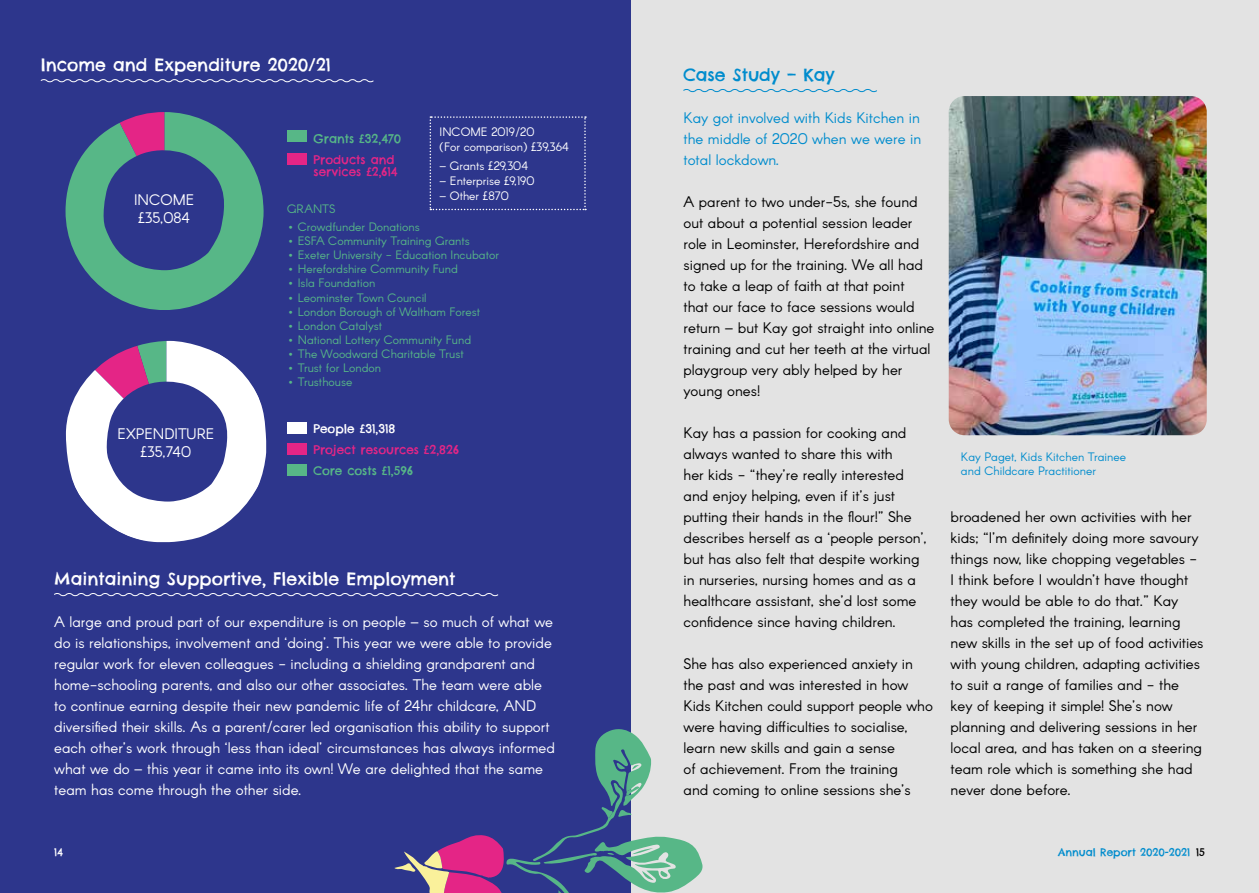
<style>
.page{position:relative;width:1259px;height:893px;background:#fff}
.page>*{position:absolute;margin:0;border:0;box-sizing:border-box;transform-origin:0 0}
.t1{font:17.25px "Chelsea Market";color:#fff}
.t2{font:17.25px "Chelsea Market";color:#008ccd}
.t3{font:15px/21px "Arcon";color:#000}
.t4{font:15px/21px "Arcon";color:#fff}
.t5{font:15px/21px "Arcon";color:#008ccd;text-align:justify}
.t6{font:12px "Arcon";color:#57b787}
.t7{font:12px/15px "Arcon";color:#fff}
.t8{font:12px/14.4px "Arcon";color:#008ccd}
.t9{font:12px/12px "Chelsea Market";color:#e42586}
.t10{font:12px "Chelsea Market";color:#57b787}
.t11{font:12px "Chelsea Market";color:#fff}
.t12{font:10.5px "Chelsea Market";color:#008ccd}
.t13{font:10.5px "Chelsea Market";color:#fff}
.t14{font:10.5px "Chelsea Market";color:#000}
</style>
<div class="page">
<div style="left:630px;top:0;width:629px;height:893px;background:#e3e3e3"></div>
<div style="left:0;top:0;width:630px;height:893px;background:#2d368c"></div>
<svg style="left:40px;top:79px;width:334px;height:4px"></svg>
<div style="left:287px;top:465px;width:20px;height:11px;background:#57b787"></div>
<div style="left:287px;top:443px;width:20px;height:12px;background:#e42586"></div>
<div style="left:287px;top:422px;width:20px;height:12px;background:#fff"></div>
<div style="left:287px;top:153px;width:20px;height:11px;background:#e42586"></div>
<div style="left:287px;top:130px;width:20px;height:12px;background:#57b787"></div>
<svg style="left:394px;top:728px;width:309px;height:165px"></svg>
<svg style="left:66px;top:112px;width:198px;height:198px"></svg>
<svg style="left:66px;top:341px;width:200px;height:201px"></svg>
<svg style="left:683px;top:89px;width:194px;height:4px"></svg>
<img style="left:948px;top:96px;width:258px;height:339px">
<svg style="left:429px;top:116px;width:157px;height:94px"></svg>
<svg style="left:54px;top:593px;width:445px;height:4px"></svg>
<p class="t1" style="left:41px;top:53px;width:291px">Income and Expenditure 2020/21</p>
<p class="t4" style="left:134px;top:192px;width:62px;line-height:18px">INCOME £35,084</p>
<p class="t4" style="left:118px;top:426px;width:98px;line-height:18px;text-align:center">EXPENDITURE £35,740</p>
<p class="t7" style="left:439px;top:125px;width:131px">INCOME 2019/20<br>(For comparison) £39,364</p>
<p class="t7" style="left:439px;top:159px;width:90px">– Grants £29,304</p>
<p class="t7" style="left:439px;top:174px;width:96px">– Enterprise £9,190</p>
<p class="t7" style="left:439px;top:189px;width:71px">– Other £870</p>
<p class="t10" style="left:314px;top:130px;width:89px">Grants £32,470</p>
<p class="t9" style="left:314px;top:153px;width:86px">Products and services £2,614</p>
<p class="t6" style="left:287px;top:201px;width:50px">GRANTS</p>
<p class="t6" style="left:287px;top:219px;width:134px">• Crowdfunder Donations</p>
<p class="t6" style="left:287px;top:233px;width:184px">• ESFA Community Training Grants</p>
<p class="t6" style="left:287px;top:247px;width:213px">• Exeter University - Education Incubator</p>
<p class="t6" style="left:287px;top:262px;width:172px">• Herefordshire Community Fund</p>
<p class="t6" style="left:287px;top:276px;width:90px">• Isla Foundation</p>
<p class="t6" style="left:287px;top:290px;width:141px">• Leominster Town Council</p>
<p class="t6" style="left:287px;top:304px;width:195px">• London Borough of Waltham Forest</p>
<p class="t6" style="left:287px;top:318px;width:97px">• London Catalyst</p>
<p class="t6" style="left:287px;top:332px;width:186px">• National Lottery Community Fund</p>
<p class="t6" style="left:287px;top:346px;width:178px">• The Woodward Charitable Trust</p>
<p class="t6" style="left:287px;top:360px;width:96px">• Trust for London</p>
<p class="t6" style="left:287px;top:375px;width:67px">• Trusthouse</p>
<p class="t11" style="left:313px;top:421px;width:84px">People £31,318</p>
<p class="t9" style="left:313px;top:444px;width:147px">Project resources £2,826</p>
<p class="t10" style="left:313px;top:463px;width:101px">Core costs £1,596</p>
<p class="t1" style="left:54px;top:567px;width:403px">Maintaining Supportive, Flexible Employment</p>
<p class="t4" style="left:54px;top:612px;width:502px">A large and proud part of our expenditure is on people – so much of what we do is relationships, involvement and ‘doing’. This year we were able to provide regular work for eleven colleagues - including a shielding grandparent and home-schooling parents, and also our other associates. The team were able to continue earning despite their new pandemic life of 24hr childcare, AND diversified their skills. As a parent/carer led organisation this ability to support each other’s work through ‘less than ideal’ circumstances has always informed what we do – this year it came into its own! We are delighted that the same team has come through the other side.</p>
<p class="t2" style="left:683px;top:63px;width:152px">Case Study – Kay</p>
<p class="t5" style="left:683px;top:108px;width:239px">Kay got involved with Kids Kitchen in the middle of 2020 when we were in total lockdown.</p>
<p class="t3" style="left:683px;top:192px;width:252px">A parent to two under-5s, she found out about a potential session leader role in Leominster, Herefordshire and signed up for the training. We all had to take a leap of faith at that point<br>that our face to face sessions would return – but Kay got straight into online training and cut her teeth at the virtual playgroup very ably helped by her young ones!</p>
<p class="t3" style="left:683px;top:423px;width:245px">Kay has a passion for cooking and always wanted to share this with<br>her kids - “they’re really interested and enjoy helping, even if it’s just putting their hands in the flour!” She describes herself as a ‘people person’, but has also felt that despite working in nurseries, nursing homes and as a healthcare assistant, she’d lost some confidence since having children.</p>
<p class="t3" style="left:683px;top:654px;width:251px">She has also experienced anxiety in the past and was interested in how Kids Kitchen could support people who were having difficulties to socialise, learn new skills and gain a sense<br>of achievement. From the training<br>and coming to online sessions she’s</p>
<p class="t8" style="left:961px;top:450px;width:166px">Kay Paget, Kids Kitchen Trainee and Childcare Practitioner</p>
<p class="t3" style="left:950px;top:507px;width:254px">broadened her own activities with her kids; “I’m definitely doing more savoury things now, like chopping vegetables - I think before I wouldn’t have thought they would be able to do that.” Kay has completed the training, learning new skills in the set up of food activities with young children, adapting activities to suit a range of families and - the key of keeping it simple! She’s now planning and delivering sessions in her local area, and has taken on a steering team role which is something she had never done before.</p>
<p class="t12" style="left:1058px;top:845px;width:133px">Annual Report 2020-2021</p>
<p class="t13" style="left:54px;top:845px;width:10px">14</p>
<p class="t14" style="left:1196px;top:845px;width:10px">15</p>
</div>
